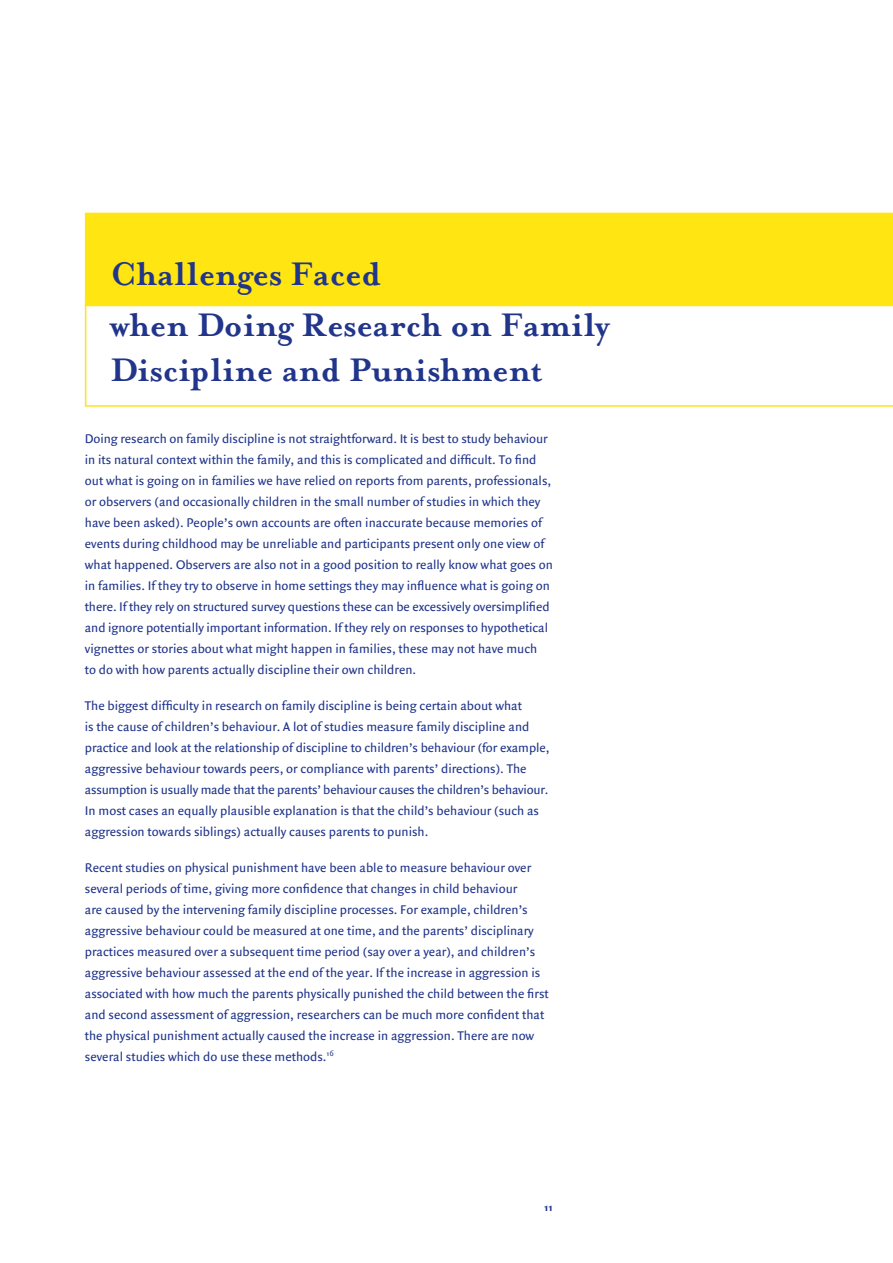
<style>
.page{position:relative;width:893px;height:1263px;background:#fff}
.page>*{position:absolute;margin:0;border:0;box-sizing:border-box;transform-origin:0 0}
.t1{font:700 37.5px/51px "Mrs Eaves Maori";color:#21358b}
.t2{font:13.5px/21px "Quadraat Sans Maori";color:#21358b}
.t3{font:700 11.25px "Quadraat Sans Maori";color:#21358b}
</style>
<div class="page">
<div style="left:85px;top:213px;width:807px;height:89px;background:#ffe512"></div>
<svg style="left:85px;top:302px;width:807px;height:105px"></svg>
<h1 class="t1" style="left:110px;top:247px;width:500px">Challenges Faced<br>when Doing Research on Family</h1>
<h1 class="t1" style="left:110px;top:343px;width:433px">Discipline and Punishment</h1>
<p class="t2" style="left:85px;top:429px;width:469px">Doing research on family discipline is not straightforward. It is best to study behaviour in its natural context within the family, and this is complicated and difficult. To find out what is going on in families we have relied on reports from parents, professionals, or observers (and occasionally children in the small number of studies in which they have been asked). People’s own accounts are often inaccurate because memories of events during childhood may be unreliable and participants present only one view of what happened. Observers are also not in a good position to really know what goes on in families. If they try to observe in home settings they may influence what is going on there. If they rely on structured survey questions these can be excessively oversimplified and ignore potentially important information. If they rely on responses to hypothetical vignettes or stories about what might happen in families, these may not have much<br>to do with how parents actually discipline their own children.</p>
<p class="t2" style="left:85px;top:696px;width:466px">The biggest difficulty in research on family discipline is being certain about what<br>is the cause of children’s behaviour. A lot of studies measure family discipline and practice and look at the relationship of discipline to children’s behaviour (for example, aggressive behaviour towards peers, or compliance with parents’ directions). The assumption is usually made that the parents’ behaviour causes the children’s behaviour.<br>In most cases an equally plausible explanation is that the child’s behaviour (such as aggression towards siblings) actually causes parents to punish.</p>
<p class="t2" style="left:85px;top:858px;width:465px">Recent studies on physical punishment have been able to measure behaviour over several periods of time, giving more confidence that changes in child behaviour<br>are caused by the intervening family discipline processes. For example, children’s aggressive behaviour could be measured at one time, and the parents’ disciplinary practices measured over a subsequent time period (say over a year), and children’s aggressive behaviour assessed at the end of the year. If the increase in aggression is associated with how much the parents physically punished the child between the first and second assessment of aggression, researchers can be much more confident that the physical punishment actually caused the increase in aggression. There are now several studies which do use these methods.<sup>16</sup></p>
<p class="t3" style="left:544px;top:1203px;width:10px">11</p>
</div>
